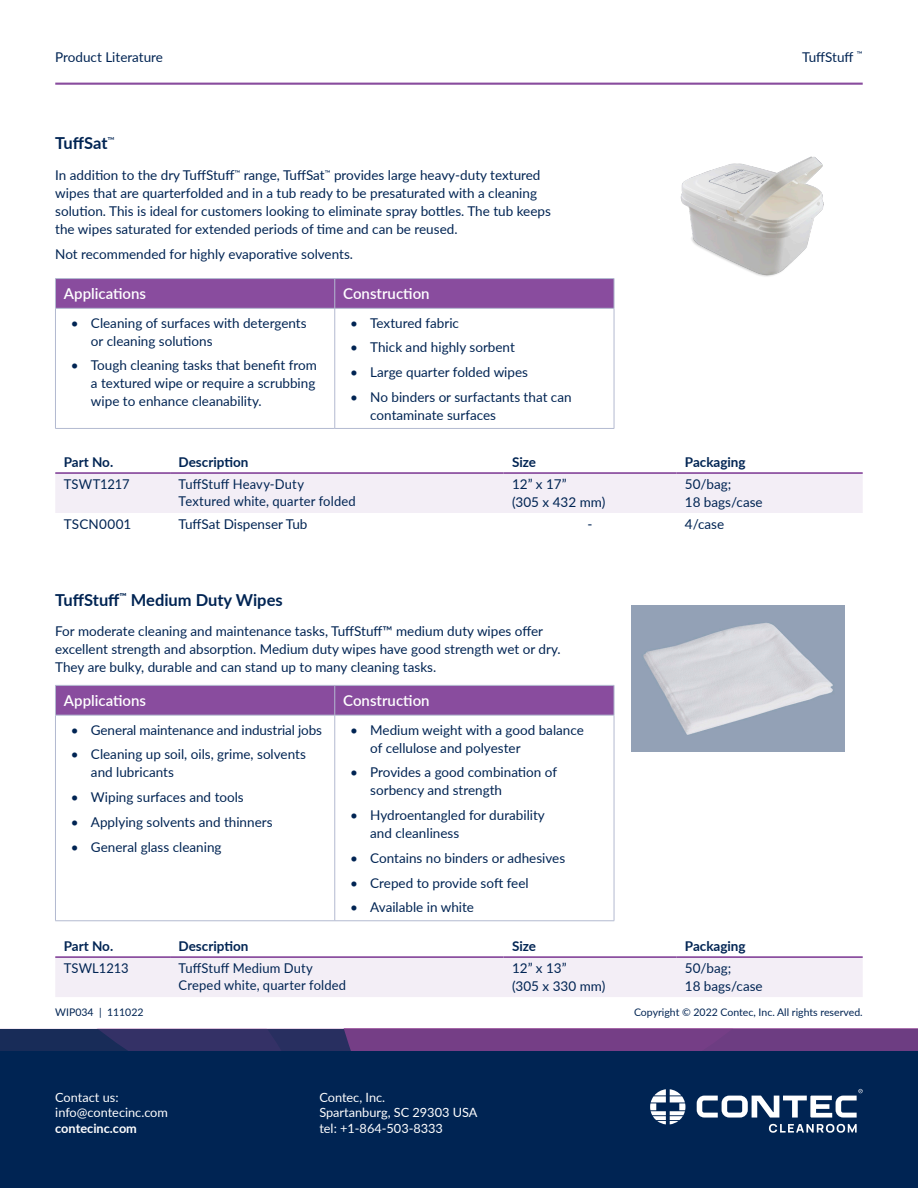
<style>
.page{position:relative;width:918px;height:1188px;background:#fff}
.page>*{position:absolute;margin:0;border:0;box-sizing:border-box;transform-origin:0 0}
.Sub_heading{font:700 16.5px "Lato";color:#002453}
.Table_heading-white{font:600 15px "Lato";color:#fff}
.Packaging_table_text{font:13.5px/18px "Lato";color:#002453}
.Packaging_table_text-2{font:13.5px/16.5px "Lato";color:#002453;scale:.96 1}
._04__Body_text{font:700 13.5px "Lato";color:#002453}
.t1{font:12.75px/15.3px "Lato";color:#fff}
.t2{font:700 12.75px "Lato";color:#fff}
.t3{font:10.5px "Lato";color:#002453}
</style>
<div class="page">
<div style="left:0;top:1039px;width:918px;height:149px;background:#002453"></div>
<svg style="left:769px;top:1124px;width:88px;height:9px"></svg>
<svg style="left:697px;top:1089px;width:166px;height:29px"></svg>
<svg style="left:650px;top:1089px;width:35px;height:35px"></svg>
<svg style="left:0;top:1029px;width:918px;height:21px;background:#563876"></svg>
<hr style="left:55px;top:83px;width:808px;height:2px;background:#894c9e">
<hr style="left:55px;top:278px;width:280px;height:1px;background:#b3bad0">
<hr style="left:335px;top:278px;width:279px;height:1px;background:#b3bad0">
<div style="left:55px;top:279px;width:560px;height:29px;background:#894c9e"></div>
<hr style="left:55px;top:308px;width:280px;height:1px;background:#b3bad0">
<hr style="left:55px;top:309px;width:1px;height:119px;background:#b3bad0">
<hr style="left:335px;top:308px;width:279px;height:1px;background:#b3bad0">
<hr style="left:335px;top:309px;width:1px;height:119px;background:#b3bad0">
<hr style="left:614px;top:309px;width:1px;height:119px;background:#b3bad0">
<hr style="left:55px;top:428px;width:280px;height:1px;background:#b3bad0">
<hr style="left:335px;top:428px;width:279px;height:1px;background:#b3bad0">
<div style="left:55px;top:474px;width:808px;height:39px;background:#f3eef6"></div>
<hr style="left:55px;top:472px;width:115px;height:2px;background:#894c9e">
<hr style="left:170px;top:472px;width:334px;height:2px;background:#894c9e">
<hr style="left:504px;top:472px;width:172px;height:2px;background:#894c9e">
<hr style="left:676px;top:472px;width:187px;height:2px;background:#894c9e">
<svg style="left:55px;top:685px;width:560px;height:30px;background:#8b51a0"></svg>
<hr style="left:55px;top:715px;width:280px;height:1px;background:#b3bad0">
<hr style="left:55px;top:715px;width:1px;height:206px;background:#b3bad0">
<hr style="left:335px;top:715px;width:279px;height:1px;background:#b3bad0">
<hr style="left:335px;top:715px;width:1px;height:206px;background:#b3bad0">
<hr style="left:614px;top:715px;width:1px;height:206px;background:#b3bad0">
<hr style="left:55px;top:921px;width:280px;height:1px;background:#b3bad0">
<hr style="left:335px;top:921px;width:279px;height:1px;background:#b3bad0">
<div style="left:55px;top:958px;width:808px;height:39px;background:#f3eef6"></div>
<hr style="left:55px;top:956px;width:115px;height:2px;background:#894c9e">
<hr style="left:170px;top:956px;width:334px;height:2px;background:#894c9e">
<hr style="left:504px;top:956px;width:172px;height:2px;background:#894c9e">
<hr style="left:676px;top:956px;width:187px;height:2px;background:#894c9e">
<img style="left:680px;top:156px;width:144px;height:121px">
<img style="left:632px;top:606px;width:212px;height:146px">
<p class="Packaging_table_text" style="left:55px;top:47px;width:109px">Product Literature</p>
<p class="Sub_heading" style="left:55px;top:131px;width:61px">TuffSat<sup>™</sup></p>
<p class="Packaging_table_text" style="left:55px;top:166px;width:497px">In addition to the dry TuffStuff<sup>™</sup> range, TuffSat<sup>™</sup> provides large heavy-duty textured wipes that are quarterfolded and in a tub ready to be presaturated with a cleaning solution. This is ideal for customers looking to eliminate spray bottles. The tub keeps the wipes saturated for extended periods of time and can be reused.</p>
<p class="Packaging_table_text" style="left:55px;top:244px;width:299px">Not recommended for highly evaporative solvents.</p>
<p class="Table_heading-white" style="left:64px;top:283px;width:84px">Applications</p>
<p class="Table_heading-white" style="left:343px;top:283px;width:88px">Construction</p>
<p class="Packaging_table_text" style="left:91px;top:313px;width:217px;text-indent:-20px">• Cleaning of surfaces with detergents or cleaning solutions</p>
<p class="Packaging_table_text" style="left:91px;top:356px;width:228px;text-align:justify;text-indent:-20px">• Tough cleaning tasks that benefit from a textured wipe or require a scrubbing wipe to enhance cleanability.</p>
<p class="Packaging_table_text" style="left:350px;top:313px;width:111px">• Textured fabric</p>
<p class="Packaging_table_text" style="left:350px;top:338px;width:166px">• Thick and highly sorbent</p>
<p class="Packaging_table_text" style="left:350px;top:363px;width:180px">• Large quarter folded wipes</p>
<p class="Packaging_table_text" style="left:370px;top:387px;width:203px;text-indent:-20px">• No binders or surfactants that can contaminate surfaces</p>
<p class="_04__Body_text" style="left:64px;top:452px;width:51px">Part No.</p>
<p class="_04__Body_text" style="left:179px;top:452px;width:71px">Description</p>
<p class="_04__Body_text" style="left:512px;top:452px;width:26px">Size</p>
<p class="_04__Body_text" style="left:685px;top:452px;width:62px">Packaging</p>
<p class="Packaging_table_text-2" style="left:64px;top:476px;width:70px">TSWT1217</p>
<p class="Packaging_table_text-2" style="left:179px;top:476px;width:186px">TuffStuff Heavy-Duty<br>Textured white, quarter folded</p>
<p class="Packaging_table_text" style="left:512px;top:475px;width:56px">12” x 17”</p>
<p class="Packaging_table_text" style="left:685px;top:475px;width:79px">50/bag;<br>18 bags/case</p>
<p class="Packaging_table_text" style="left:512px;top:493px;width:95px">(305 x 432 mm)</p>
<p class="Packaging_table_text" style="left:64px;top:515px;width:69px">TSCN0001</p>
<p class="Packaging_table_text" style="left:179px;top:515px;width:130px">TuffSat Dispenser Tub</p>
<p class="Packaging_table_text" style="left:587px;top:515px;width:7px">-</p>
<p class="Packaging_table_text" style="left:685px;top:515px;width:41px">4/case</p>
<p class="Sub_heading" style="left:55px;top:588px;width:229px">TuffStuff<sup>™</sup> Medium Duty Wipes</p>
<p class="Packaging_table_text" style="left:55px;top:622px;width:507px">For moderate cleaning and maintenance tasks, TuffStuff™ medium duty wipes offer excellent strength and absorption. Medium duty wipes have good strength wet or dry.<br>They are bulky, durable and can stand up to many cleaning tasks.</p>
<p class="Table_heading-white" style="left:64px;top:690px;width:84px">Applications</p>
<p class="Table_heading-white" style="left:343px;top:690px;width:88px">Construction</p>
<p class="Packaging_table_text" style="left:71px;top:720px;width:253px">• General maintenance and industrial jobs</p>
<p class="Packaging_table_text" style="left:91px;top:745px;width:216px;text-indent:-20px">• Cleaning up soil, oils, grime, solvents and lubricants</p>
<p class="Packaging_table_text" style="left:71px;top:788px;width:175px">• Wiping surfaces and tools</p>
<p class="Packaging_table_text" style="left:71px;top:812px;width:203px">• Applying solvents and thinners</p>
<p class="Packaging_table_text" style="left:71px;top:837px;width:152px">• General glass cleaning</p>
<p class="Packaging_table_text" style="left:370px;top:720px;width:215px;text-indent:-20px">• Medium weight with a good balance of cellulose and polyester</p>
<p class="Packaging_table_text" style="left:370px;top:763px;width:188px;text-indent:-20px">• Provides a good combination of sorbency and strength</p>
<p class="Packaging_table_text" style="left:370px;top:806px;width:176px;text-indent:-20px">• Hydroentangled for durability and cleanliness</p>
<p class="Packaging_table_text" style="left:350px;top:848px;width:217px">• Contains no binders or adhesives</p>
<p class="Packaging_table_text" style="left:350px;top:873px;width:180px">• Creped to provide soft feel</p>
<p class="Packaging_table_text" style="left:350px;top:898px;width:126px">• Available in white</p>
<p class="_04__Body_text" style="left:64px;top:936px;width:51px">Part No.</p>
<p class="_04__Body_text" style="left:179px;top:936px;width:71px">Description</p>
<p class="_04__Body_text" style="left:512px;top:936px;width:26px">Size</p>
<p class="_04__Body_text" style="left:685px;top:936px;width:62px">Packaging</p>
<p class="Packaging_table_text-2" style="left:64px;top:960px;width:69px">TSWL1213</p>
<p class="Packaging_table_text-2" style="left:179px;top:960px;width:176px">TuffStuff Medium Duty<br>Creped white, quarter folded</p>
<p class="Packaging_table_text" style="left:512px;top:959px;width:56px">12” x 13”</p>
<p class="Packaging_table_text" style="left:685px;top:959px;width:79px">50/bag;<br>18 bags/case</p>
<p class="Packaging_table_text" style="left:512px;top:977px;width:95px">(305 x 330 mm)</p>
<p class="Packaging_table_text" style="left:802px;top:47px;width:62px">TuffStuff <sup>™</sup></p>
<p class="t3" style="left:55px;top:1005px;width:90px">WIP034 | 111022</p>
<p class="t3" style="left:634px;top:1005px;width:230px">Copyright © 2022 Contec, Inc. All rights reserved.</p>
<p class="t1" style="left:55px;top:1089px;width:114px">Contact us: info@contecinc.com</p>
<p class="t2" style="left:55px;top:1119px;width:83px">contecinc.com</p>
<p class="t1" style="left:319px;top:1089px;width:160px">Contec, Inc.<br>Spartanburg, SC 29303 USA tel: +1-864-503-8333</p>
</div>
